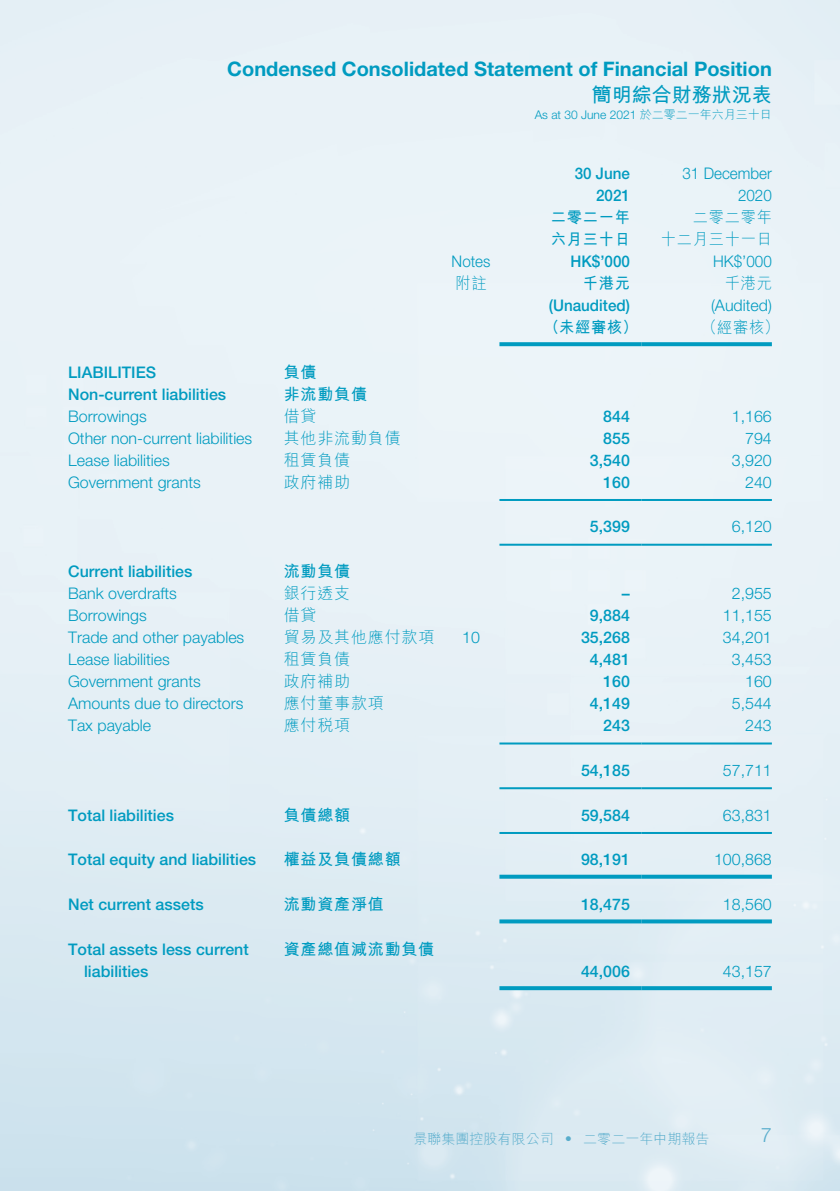
<style>
.page{position:relative;width:840px;height:1191px;background:#fff}
.page>*{position:absolute;margin:0;border:0;box-sizing:border-box;transform-origin:0 0}
.t1{font:700 20px "Helvetica Neue LT Std";color:#009bc0}
.t2{font:700 20px "M Hei HK";color:#009bc0}
.t3{font:300 20px "Helvetica Neue LT Std";color:#58adcc}
.t4{font:300 16px "Helvetica Neue LT Std";color:#009bc0}
.t5{font:500 16px/22px "Helvetica Neue LT Std";color:#009bc0}
.t6{font:300 16px "M Hei HK";letter-spacing:.05em;color:#009bc0}
.t7{font:700 16px "M Hei HK";letter-spacing:.05em;color:#009bc0}
.t8{font:500 16px/22px "Helvetica Neue LT Std";color:#009bc0;text-align:right;scale:.95 1}
.t9{font:300 16px/22px "Helvetica Neue LT Std";color:#009bc0;text-align:right;scale:.95 1}
.t10{font:300 16px/22px "M Hei HK";letter-spacing:.05em;color:#009bc0;text-align:right;scale:.95 1}
.t11{font:700 16px/22px "M Hei HK";letter-spacing:.05em;color:#009bc0;scale:.95 1}
.t12{font:300 14px "M Hei HK";color:#58adcc}
.t13{font:300 12px "Helvetica Neue LT Std";color:#009bc0}
.s1{font-family:"M Hei HK"}
</style>
<div class="page">
<img style="left:0;top:0;width:839px;height:1191px">
<svg style="left:499px;top:342px;width:142px;height:4px"></svg>
<svg style="left:641px;top:342px;width:130px;height:4px"></svg>
<hr style="left:499px;top:499px;width:142px;height:2px;background:#009bc0">
<hr style="left:641px;top:499px;width:130px;height:2px;background:#009bc0">
<hr style="left:499px;top:544px;width:142px;height:2px;background:#009bc0">
<hr style="left:641px;top:544px;width:130px;height:2px;background:#009bc0">
<hr style="left:499px;top:742px;width:142px;height:2px;background:#009bc0">
<hr style="left:641px;top:742px;width:130px;height:2px;background:#009bc0">
<hr style="left:499px;top:787px;width:142px;height:2px;background:#009bc0">
<hr style="left:641px;top:787px;width:130px;height:2px;background:#009bc0">
<hr style="left:499px;top:832px;width:142px;height:2px;background:#009bc0">
<hr style="left:641px;top:832px;width:130px;height:2px;background:#009bc0">
<svg style="left:499px;top:874px;width:142px;height:4px"></svg>
<svg style="left:641px;top:874px;width:130px;height:4px"></svg>
<svg style="left:499px;top:919px;width:142px;height:4px"></svg>
<svg style="left:641px;top:919px;width:130px;height:4px"></svg>
<svg style="left:499px;top:986px;width:142px;height:4px"></svg>
<svg style="left:641px;top:986px;width:130px;height:4px"></svg>
<p class="t1" style="left:227px;top:57px;width:545px">Condensed Consolidated Statement of Financial Position</p>
<p class="t2" style="left:591px;top:80px;width:181px">簡明綜合財務狀況表</p>
<p class="t13" style="left:534px;top:107px;width:238px">As at 30 June 2021 <span class="s1">於二零二一年六月三十日</span></p>
<p class="t8" style="left:574px;top:162px;width:60px">30 June<br>2021</p>
<p class="t9" style="left:682px;top:162px;width:95px">31 December<br>2020</p>
<p class="t11" style="left:550px;top:204px;width:85px">二零二一年六月三十日</p>
<p class="t10" style="left:660px;top:206px;width:118px">二零二零年<br>十二月三十一日</p>
<p class="t9" style="left:451px;top:250px;width:42px">Notes</p>
<p class="t8" style="left:570px;top:250px;width:64px">HK$’000</p>
<p class="t9" style="left:712px;top:250px;width:63px">HK$’000</p>
<p class="t10" style="left:455px;top:272px;width:34px">附註</p>
<p class="t11" style="left:582px;top:270px;width:51px">千港元</p>
<p class="t10" style="left:724px;top:272px;width:51px">千港元</p>
<p class="t8" style="left:548px;top:294px;width:87px">(Unaudited)</p>
<p class="t4" style="left:710px;top:295px;width:62px">(Audited)</p>
<p class="t11" style="left:543px;top:314px;width:100px">（未經審核）</p>
<p class="t10" style="left:701px;top:316px;width:83px">（經審核）</p>
<p class="t5" style="left:68px;top:361px;width:90px">LIABILITIES</p>
<p class="t7" style="left:283px;top:360px;width:34px">負債</p>
<p class="t5" style="left:68px;top:383px;width:159px">Non-current liabilities</p>
<p class="t7" style="left:283px;top:382px;width:85px">非流動負債</p>
<p class="t4" style="left:68px;top:406px;width:80px">Borrowings</p>
<p class="t6" style="left:283px;top:407px;width:34px">借貸</p>
<p class="t5" style="left:603px;top:405px;width:28px">844</p>
<p class="t4" style="left:731px;top:406px;width:42px">1,166</p>
<p class="t4" style="left:68px;top:428px;width:186px">Other non-current liabilities</p>
<p class="t6" style="left:283px;top:429px;width:118px">其他非流動負債</p>
<p class="t5" style="left:603px;top:427px;width:28px">855</p>
<p class="t4" style="left:744px;top:428px;width:28px">794</p>
<p class="t4" style="left:68px;top:450px;width:103px">Lease liabilities</p>
<p class="t6" style="left:283px;top:451px;width:68px">租賃負債</p>
<p class="t5" style="left:589px;top:449px;width:42px">3,540</p>
<p class="t4" style="left:731px;top:450px;width:42px">3,920</p>
<p class="t4" style="left:68px;top:472px;width:134px">Government grants</p>
<p class="t6" style="left:283px;top:473px;width:68px">政府補助</p>
<p class="t5" style="left:603px;top:471px;width:28px">160</p>
<p class="t4" style="left:744px;top:472px;width:28px">240</p>
<p class="t5" style="left:589px;top:515px;width:42px">5,399</p>
<p class="t4" style="left:731px;top:517px;width:42px">6,120</p>
<p class="t5" style="left:68px;top:560px;width:126px">Current liabilities</p>
<p class="t7" style="left:283px;top:559px;width:68px">流動負債</p>
<p class="t4" style="left:68px;top:583px;width:110px">Bank overdrafts</p>
<p class="t6" style="left:283px;top:585px;width:68px">銀行透支</p>
<p class="t5" style="left:621px;top:582px;width:9px">–</p>
<p class="t4" style="left:731px;top:583px;width:42px">2,955</p>
<p class="t4" style="left:68px;top:605px;width:80px">Borrowings</p>
<p class="t6" style="left:283px;top:607px;width:34px">借貸</p>
<p class="t5" style="left:589px;top:604px;width:42px">9,884</p>
<p class="t4" style="left:722px;top:605px;width:50px">11,155</p>
<p class="t4" style="left:68px;top:627px;width:178px">Trade and other payables</p>
<p class="t6" style="left:283px;top:629px;width:152px">貿易及其他應付款項</p>
<p class="t4" style="left:462px;top:627px;width:19px">10</p>
<p class="t5" style="left:580px;top:626px;width:50px">35,268</p>
<p class="t4" style="left:722px;top:627px;width:50px">34,201</p>
<p class="t4" style="left:68px;top:649px;width:103px">Lease liabilities</p>
<p class="t6" style="left:283px;top:651px;width:68px">租賃負債</p>
<p class="t5" style="left:589px;top:648px;width:42px">4,481</p>
<p class="t4" style="left:731px;top:649px;width:42px">3,453</p>
<p class="t4" style="left:68px;top:671px;width:134px">Government grants</p>
<p class="t6" style="left:283px;top:673px;width:68px">政府補助</p>
<p class="t5" style="left:603px;top:670px;width:28px">160</p>
<p class="t4" style="left:744px;top:671px;width:28px">160</p>
<p class="t4" style="left:68px;top:693px;width:177px">Amounts due to directors</p>
<p class="t6" style="left:283px;top:695px;width:101px">應付董事款項</p>
<p class="t5" style="left:589px;top:692px;width:42px">4,149</p>
<p class="t4" style="left:731px;top:693px;width:42px">5,544</p>
<p class="t4" style="left:68px;top:715px;width:84px">Tax payable</p>
<p class="t6" style="left:283px;top:717px;width:68px">應付稅項</p>
<p class="t5" style="left:603px;top:714px;width:28px">243</p>
<p class="t4" style="left:744px;top:715px;width:28px">243</p>
<p class="t5" style="left:580px;top:759px;width:50px">54,185</p>
<p class="t4" style="left:722px;top:760px;width:50px">57,711</p>
<p class="t5" style="left:68px;top:803px;width:107px">Total liabilities</p>
<p class="t7" style="left:283px;top:803px;width:68px">負債總額</p>
<p class="t5" style="left:580px;top:803px;width:50px">59,584</p>
<p class="t4" style="left:722px;top:805px;width:50px">63,831</p>
<p class="t5" style="left:68px;top:848px;width:189px">Total equity and liabilities</p>
<p class="t7" style="left:283px;top:847px;width:118px">權益及負債總額</p>
<p class="t5" style="left:580px;top:848px;width:50px">98,191</p>
<p class="t4" style="left:713px;top:850px;width:59px">100,868</p>
<p class="t5" style="left:68px;top:893px;width:137px">Net current assets</p>
<p class="t7" style="left:283px;top:892px;width:101px">流動資產淨值</p>
<p class="t5" style="left:580px;top:893px;width:50px">18,475</p>
<p class="t4" style="left:722px;top:894px;width:50px">18,560</p>
<p class="t5" style="left:84px;top:938px;width:166px;text-indent:-16px">Total assets less current liabilities</p>
<p class="t7" style="left:283px;top:937px;width:152px">資產總值減流動負債</p>
<p class="t5" style="left:580px;top:960px;width:50px">44,006</p>
<p class="t4" style="left:722px;top:961px;width:50px">43,157</p>
<p class="t12" style="left:413px;top:1131px;width:297px">景聯集團控股有限公司 • 二零二一年中期報告</p>
<p class="t3" style="left:760px;top:1122px;width:13px">7</p>
</div>
